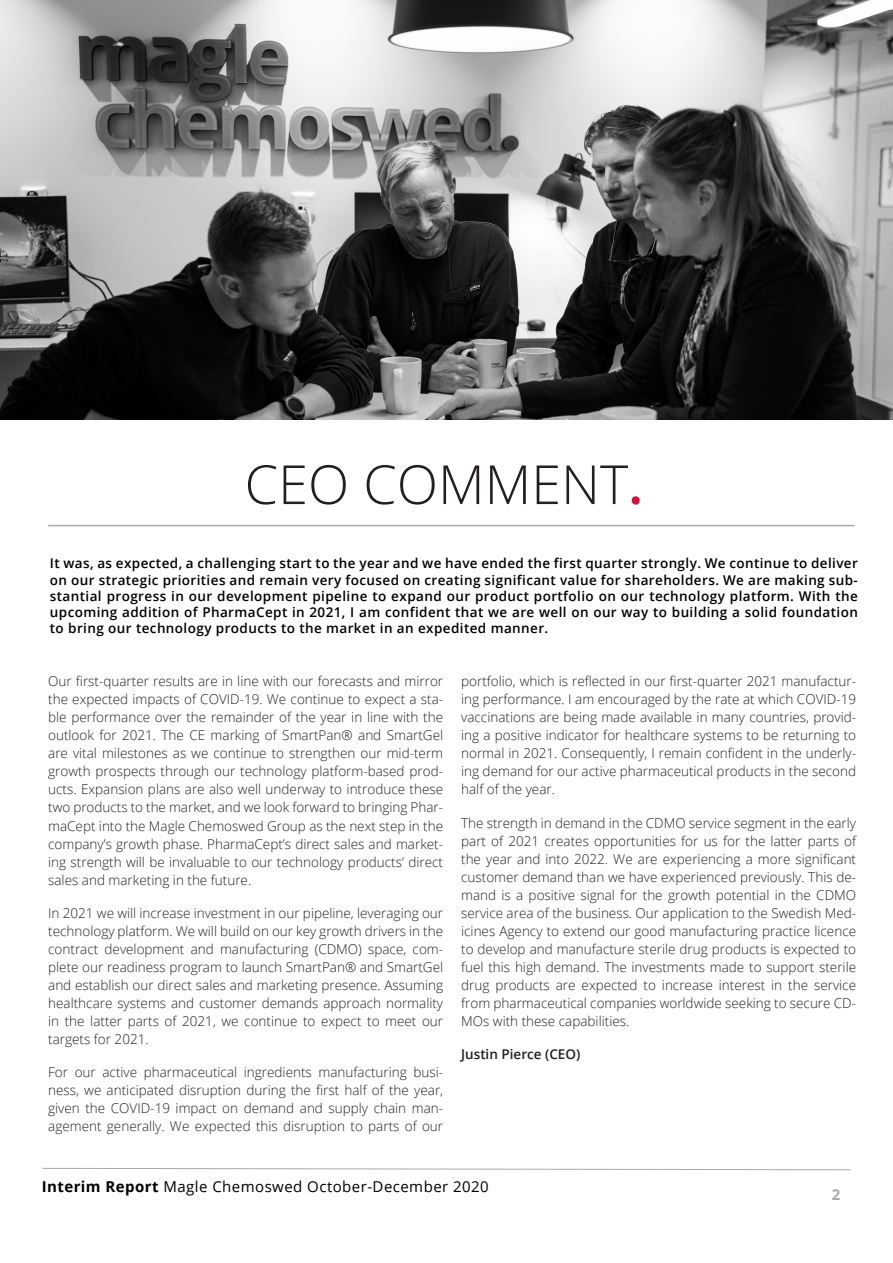
<style>
.page{position:relative;width:893px;height:1263px;background:#fff}
.page>*{position:absolute;margin:0;border:0;box-sizing:border-box;transform-origin:0 0}
.t1{font:300 54px "Open Sans";color:#231f20}
.t2{font:15px "Open Sans";letter-spacing:.03em;color:#000}
.Cover_-_fact_sheet{font:700 15px "Open Sans";color:#a8a9ad}
.Body{font:300 13.5px/18px "Open Sans";color:#231f20;text-align:justify}
.Cover_-_fact_sheet-2{font:600 13.5px/16.2px "Open Sans";letter-spacing:.03em;color:#000;text-align:justify}
.Body-2{font:600 13.5px "Open Sans";color:#231f20}
.s1{font-family:"Source Sans Pro";font-weight:600;color:#cd123d}
.s2{font-weight:700}
</style>
<div class="page">
<svg style="left:42px;top:1167px;width:809px;height:3px"></svg>
<img style="left:0;top:1px;width:893px;height:419px">
<hr style="left:48px;top:525px;width:806px;height:1px;background:#a8a9ad">
<p class="t1" style="left:245px;top:447px;width:400px">CEO COMMENT<span class="s1">.</span></p>
<p class="Cover_-_fact_sheet-2" style="left:50px;top:555px;width:809px">It was, as expected, a challenging start to the year and we have ended the first quarter strongly. We continue to deliver on our strategic priorities and remain very focused on creating significant value for shareholders. We are making sub&shy;stantial progress in our development pipeline to expand our product portfolio on our technology platform. With the upcoming addition of PharmaCept in 2021, I am confident that we are well on our way to building a solid foundation to bring our technology products to the market in an expedited manner.</p>
<p class="Body" style="left:48px;top:672px;width:396px">Our first-quarter results are in line with our forecasts and mirror the expected impacts of COVID-19. We continue to expect a sta&shy;ble performance over the remainder of the year in line with the outlook for 2021. The CE marking of SmartPan® and SmartGel are vital milestones as we continue to strengthen our mid-term growth prospects through our technology platform-based prod&shy;ucts. Expansion plans are also well underway to introduce these two products to the market, and we look forward to bringing Phar&shy;maCept into the Magle Chemoswed Group as the next step in the company’s growth phase. PharmaCept’s direct sales and market&shy;ing strength will be invaluable to our technology products’ direct sales and marketing in the future.</p>
<p class="Body" style="left:48px;top:903px;width:396px">In 2021 we will increase investment in our pipeline, leveraging our technology platform. We will build on our key growth drivers in the contract development and manufacturing (CDMO) space, com&shy;plete our readiness program to launch SmartPan® and SmartGel and establish our direct sales and marketing presence. Assuming healthcare systems and customer demands approach normality in the latter parts of 2021, we continue to expect to meet our targets for 2021.</p>
<p class="Body" style="left:48px;top:1063px;width:396px">For our active pharmaceutical ingredients manufacturing busi&shy;ness, we anticipated disruption during the first half of the year, given the COVID-19 impact on demand and supply chain man&shy;agement generally. We expected this disruption to parts of our</p>
<p class="Body" style="left:461px;top:672px;width:396px">portfolio, which is reflected in our first-quarter 2021 manufactur&shy;ing performance. I am encouraged by the rate at which COVID-19 vaccinations are being made available in many countries, provid&shy;ing a positive indicator for healthcare systems to be returning to normal in 2021. Consequently, I remain confident in the underly&shy;ing demand for our active pharmaceutical products in the second half of the year.</p>
<p class="Body" style="left:461px;top:813px;width:396px">The strength in demand in the CDMO service segment in the early part of 2021 creates opportunities for us for the latter parts of the year and into 2022. We are experiencing a more significant customer demand than we have experienced previously. This de&shy;mand is a positive signal for the growth potential in the CDMO service area of the business. Our application to the Swedish Med&shy;icines Agency to extend our good manufacturing practice licence to develop and manufacture sterile drug products is expected to fuel this high demand. The investments made to support sterile drug products are expected to increase interest in the service from pharmaceutical companies worldwide seeking to secure CD-MOs with these capabilities.</p>
<p class="Body-2" style="left:461px;top:1045px;width:121px">Justin Pierce (CEO)</p>
<p class="t2" style="left:42px;top:1176px;width:449px"><span class="s2">Interim Report</span> Magle Chemoswed October-December 2020</p>
<p class="Cover_-_fact_sheet" style="left:832px;top:1183px;width:10px">2</p>
</div>
